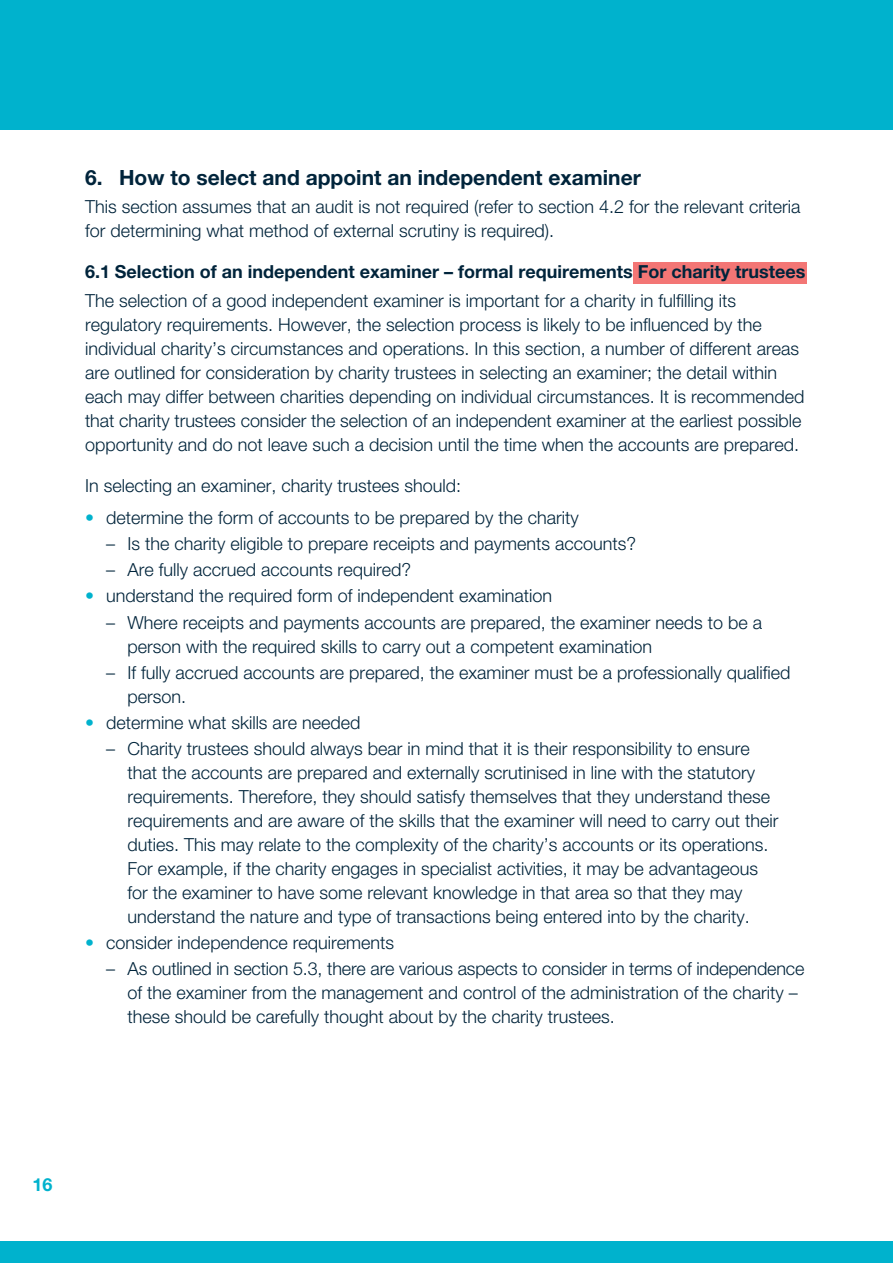
<style>
.page{position:relative;width:893px;height:1263px;background:#fff}
.page>*{position:absolute;margin:0;border:0;box-sizing:border-box;transform-origin:0 0}
.t1{font:700 21px "Helvetica Neue LT Std";color:#00243b}
.t2{font:300 18px/24px "Helvetica Neue LT Std";color:#00243b}
.t3{font:700 18px "Helvetica Neue LT Std";color:#00243b}
.t4{font:700 18px "Helvetica Neue LT Std";color:#00b2cd}
.s1{color:#00b2cd}
</style>
<div class="page">
<div style="left:634px;top:263px;width:173px;height:21px;background:#f37675"></div>
<div style="left:0;top:1242px;width:893px;height:21px;background:#00b2cd"></div>
<div style="left:0;top:0;width:893px;height:130px;background:#00b2cd"></div>
<p class="t1" style="left:85px;top:165px;width:557px">6. How to select and appoint an independent examiner</p>
<p class="t2" style="left:85px;top:195px;width:717px">This section assumes that an audit is not required (refer to section 4.2 for the relevant criteria for determining what method of external scrutiny is required).</p>
<p class="t3" style="left:85px;top:261px;width:722px">6.1 Selection of an independent examiner – formal requirements For charity trustees</p>
<p class="t2" style="left:85px;top:288px;width:721px">The selection of a good independent examiner is important for a charity in fulfilling its regulatory requirements. However, the selection process is likely to be influenced by the individual charity’s circumstances and operations. In this section, a number of different areas are outlined for consideration by charity trustees in selecting an examiner; the detail within each may differ between charities depending on individual circumstances. It is recommended that charity trustees consider the selection of an independent examiner at the earliest possible opportunity and do not leave such a decision until the time when the accounts are prepared.</p>
<p class="t2" style="left:85px;top:473px;width:378px">In selecting an examiner, charity trustees should:</p>
<p class="t2" style="left:85px;top:505px;width:495px"><span class="s1">•</span> determine the form of accounts to be prepared by the charity</p>
<p class="t2" style="left:106px;top:531px;width:531px">– Is the charity eligible to prepare receipts and payments accounts?</p>
<p class="t2" style="left:106px;top:558px;width:306px">– Are fully accrued accounts required?</p>
<p class="t2" style="left:85px;top:584px;width:468px"><span class="s1">•</span> understand the required form of independent examination</p>
<p class="t2" style="left:128px;top:610px;width:636px;text-indent:-21px">– Where receipts and payments accounts are prepared, the examiner needs to be a person with the required skills to carry out a competent examination</p>
<p class="t2" style="left:128px;top:660px;width:664px;text-indent:-21px">– If fully accrued accounts are prepared, the examiner must be a professionally qualified person.</p>
<p class="t2" style="left:85px;top:710px;width:277px"><span class="s1">•</span> determine what skills are needed</p>
<p class="t2" style="left:128px;top:736px;width:652px;text-indent:-21px">– Charity trustees should always bear in mind that it is their responsibility to ensure that the accounts are prepared and externally scrutinised in line with the statutory requirements. Therefore, they should satisfy themselves that they understand these requirements and are aware of the skills that the examiner will need to carry out their duties. This may relate to the complexity of the charity’s accounts or its operations.<br>For example, if the charity engages in specialist activities, it may be advantageous for the examiner to have some relevant knowledge in that area so that they may understand the nature and type of transactions being entered into by the charity.</p>
<p class="t2" style="left:85px;top:930px;width:310px"><span class="s1">•</span> consider independence requirements</p>
<p class="t2" style="left:128px;top:956px;width:678px;text-indent:-21px">– As outlined in section 5.3, there are various aspects to consider in terms of independence of the examiner from the management and control of the administration of the charity – these should be carefully thought about by the charity trustees.</p>
<p class="t4" style="left:33px;top:1173px;width:22px">16</p>
</div>
